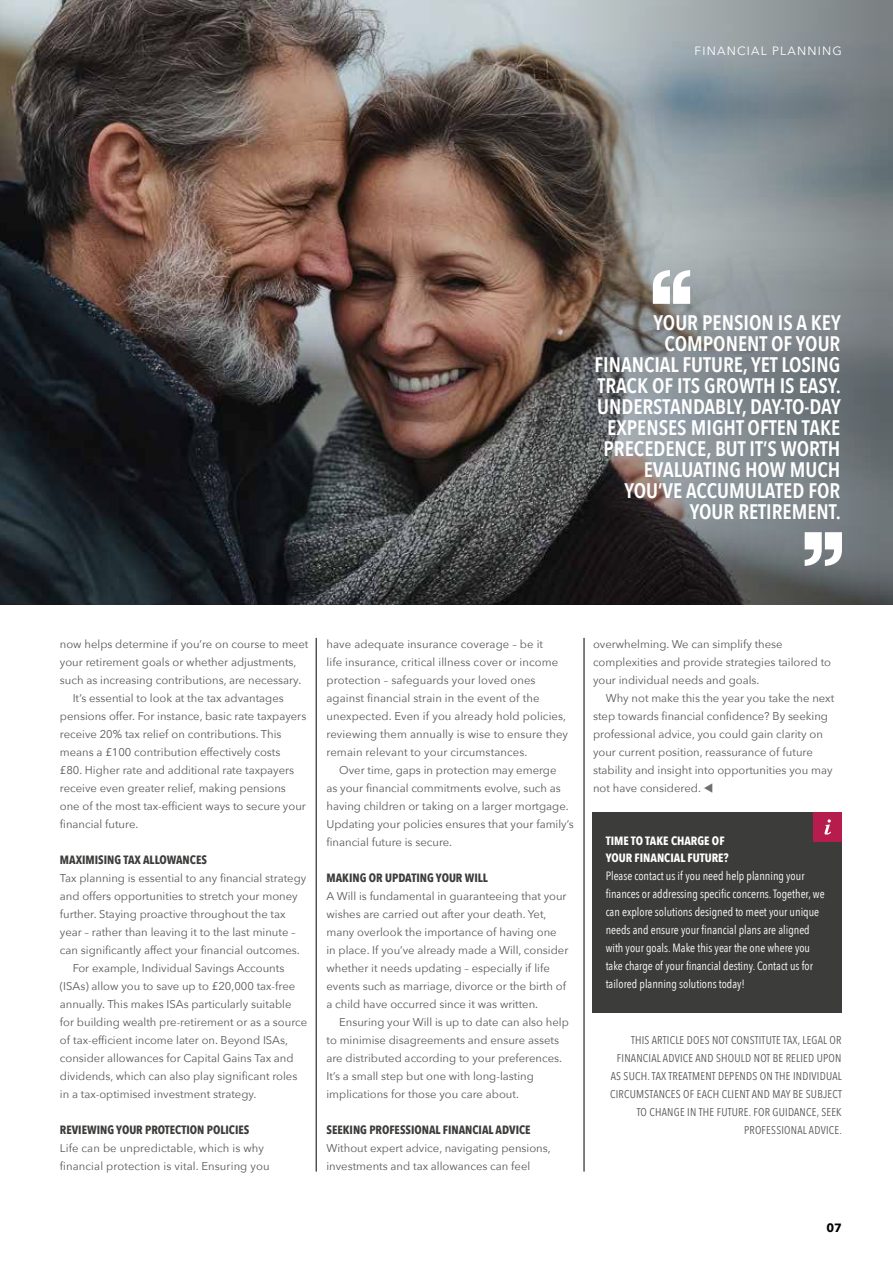
<style>
.page{position:relative;width:893px;height:1263px;background:#fff}
.page>*{position:absolute;margin:0;border:0;box-sizing:border-box;transform-origin:0 0}
.t1{font:600 21px/21px "Avenir Next Condensed";color:#fff;text-align:right}
.t2{font:12px/18px "Avenir Next Condensed";color:#fff}
.t3{font:700 12px "Avenir Next Condensed";color:#3c3c3b}
.t4{font:700 12px/16.5px "Avenir Next Condensed";color:#fff}
.t5{font:12px "Avenir Next";letter-spacing:.1em;color:#fff}
.t6{font:700 12px "Avenir Next";color:#000}
.t7{font:11.25px/18px "Avenir Next";color:#575756}
.t8{font:11.25px/18px "Avenir Next Condensed";letter-spacing:.02em;color:#575756;text-align:right}
.s1{color:#706f6f}
</style>
<div class="page">
<img style="left:0;top:0;width:523px;height:604px">
<svg style="left:523px;top:0;width:370px;height:604px;background:#747879"></svg>
<div style="left:592px;top:812px;width:250px;height:201px;background:#3c3c3b"></div>
<div style="left:814px;top:812px;width:28px;height:30px;background:#b61d4c"></div>
<svg style="left:824px;top:819px;width:7px;height:15px"></svg>
<hr style="left:316px;top:638px;width:1px;height:533px;background:#000">
<hr style="left:584px;top:638px;width:1px;height:533px;background:#000">
<svg style="left:653px;top:270px;width:37px;height:34px"></svg>
<svg style="left:805px;top:532px;width:37px;height:34px"></svg>
<p class="t5" style="left:694px;top:40px;width:149px">FINANCIAL PLANNING</p>
<p class="t1" style="left:594px;top:311px;width:248px">YOUR PENSION IS A KEY<br>COMPONENT OF YOUR<br>FINANCIAL FUTURE, YET LOSING<br>TRACK OF ITS GROWTH IS EASY.<br>UNDERSTANDABLY, DAY-TO-DAY<br>EXPENSES MIGHT OFTEN TAKE<br>PRECEDENCE, BUT IT’S WORTH<br>EVALUATING HOW MUCH<br>YOU’VE ACCUMULATED FOR<br>YOUR RETIREMENT.</p>
<p class="t7" style="left:60px;top:635px;width:250px">now helps determine if you’re on course to meet</p>
<p class="t7" style="left:60px;top:653px;width:238px">your retirement goals or whether adjustments,</p>
<p class="t7" style="left:60px;top:671px;width:243px">such as increasing contributions, are necessary.</p>
<p class="t7" style="left:73px;top:689px;width:213px">It’s essential to look at the tax advantages</p>
<p class="t7" style="left:60px;top:707px;width:248px">pensions offer. For instance, basic rate taxpayers</p>
<p class="t7" style="left:60px;top:725px;width:223px">receive 20% tax relief on contributions. This</p>
<p class="t7" style="left:60px;top:743px;width:222px">means a £100 contribution effectively costs</p>
<p class="t7" style="left:60px;top:761px;width:236px">£80. Higher rate and additional rate taxpayers</p>
<p class="t7" style="left:60px;top:779px;width:228px">receive even greater relief, making pensions</p>
<p class="t7" style="left:60px;top:797px;width:248px">one of the most tax-efficient ways to secure your</p>
<p class="t7" style="left:60px;top:815px;width:80px">financial future.</p>
<p class="t3" style="left:60px;top:852px;width:148px">MAXIMISING TAX ALLOWANCES</p>
<p class="t7" style="left:60px;top:869px;width:248px">Tax planning is essential to any financial strategy</p>
<p class="t7" style="left:60px;top:887px;width:239px">and offers opportunities to stretch your money</p>
<p class="t7" style="left:60px;top:905px;width:227px">further. Staying proactive throughout the tax</p>
<p class="t7" style="left:60px;top:923px;width:237px">year – rather than leaving it to the last minute –</p>
<p class="t7" style="left:60px;top:941px;width:241px">can significantly affect your financial outcomes.</p>
<p class="t7" style="left:73px;top:959px;width:213px">For example, Individual Savings Accounts</p>
<p class="t7" style="left:60px;top:977px;width:237px">(ISAs) allow you to save up to £20,000 tax-free</p>
<p class="t7" style="left:60px;top:995px;width:233px">annually. This makes ISAs particularly suitable</p>
<p class="t7" style="left:60px;top:1013px;width:249px">for building wealth pre-retirement or as a source</p>
<p class="t7" style="left:60px;top:1031px;width:230px">of tax-efficient income later on. Beyond ISAs,</p>
<p class="t7" style="left:60px;top:1049px;width:235px">consider allowances for Capital Gains Tax and</p>
<p class="t7" style="left:60px;top:1067px;width:239px">dividends, which can also play significant roles</p>
<p class="t7" style="left:60px;top:1085px;width:198px">in a tax-optimised investment strategy.</p>
<p class="t3" style="left:60px;top:1122px;width:191px">REVIEWING YOUR PROTECTION POLICIES</p>
<p class="t7" style="left:60px;top:1139px;width:211px">Life can be unpredictable, which is why financial protection is vital. Ensuring you</p>
<p class="t7" style="left:326px;top:635px;width:243px">have adequate insurance coverage – be it<br>life insurance, critical illness cover or income protection – safeguards your loved ones against financial strain in the event of the unexpected. Even if you already hold policies, reviewing them annually is wise to ensure they remain relevant to your circumstances.</p>
<p class="t7" style="left:326px;top:761px;width:249px;text-indent:13px">Over time, gaps in protection may emerge<br>as your financial commitments evolve, such as having children or taking on a larger mortgage.<br>Updating your policies ensures that your family’s financial future is secure.</p>
<p class="t3" style="left:326px;top:870px;width:163px">MAKING OR UPDATING YOUR WILL</p>
<p class="t7" style="left:326px;top:887px;width:243px">A Will is fundamental in guaranteeing that your wishes are carried out after your death. Yet, many overlook the importance of having one in place. If you’ve already made a Will, consider whether it needs updating – especially if life events such as marriage, divorce or the birth of a child have occurred since it was written.</p>
<p class="t7" style="left:326px;top:1013px;width:244px;text-indent:13px">Ensuring your Will is up to date can also help to minimise disagreements and ensure assets are distributed according to your preferences.<br>It’s a small step but one with long-lasting implications for those you care about.</p>
<p class="t3" style="left:326px;top:1122px;width:206px">SEEKING PROFESSIONAL FINANCIAL ADVICE</p>
<p class="t7" style="left:326px;top:1139px;width:226px">Without expert advice, navigating pensions, investments and tax allowances can feel</p>
<p class="t7" style="left:593px;top:635px;width:240px">overwhelming. We can simplify these complexities and provide strategies tailored to your individual needs and goals.</p>
<p class="t7" style="left:593px;top:689px;width:243px;text-indent:13px">Why not make this the year you take the next step towards financial confidence? By seeking professional advice, you could gain clarity on your current position, reassurance of future stability and insight into opportunities you may not have considered. <span class="s1">▼</span></p>
<p class="t4" style="left:606px;top:832px;width:124px">TIME TO TAKE CHARGE OF<br>YOUR FINANCIAL FUTURE?</p>
<p class="t2" style="left:606px;top:866px;width:220px">Please contact us if you need help planning your finances or addressing specific concerns. Together, we can explore solutions designed to meet your unique needs and ensure your financial plans are aligned with your goals. Make this year the one where you take charge of your financial destiny. Contact us for tailored planning solutions today!</p>
<p class="t8" style="left:610px;top:1031px;width:233px">THIS ARTICLE DOES NOT CONSTITUTE TAX, LEGAL OR FINANCIAL ADVICE AND SHOULD NOT BE RELIED UPON AS SUCH. TAX TREATMENT DEPENDS ON THE INDIVIDUAL CIRCUMSTANCES OF EACH CLIENT AND MAY BE SUBJECT TO CHANGE IN THE FUTURE. FOR GUIDANCE, SEEK PROFESSIONAL ADVICE.</p>
<p class="t6" style="left:826px;top:1218px;width:17px">07</p>
</div>
